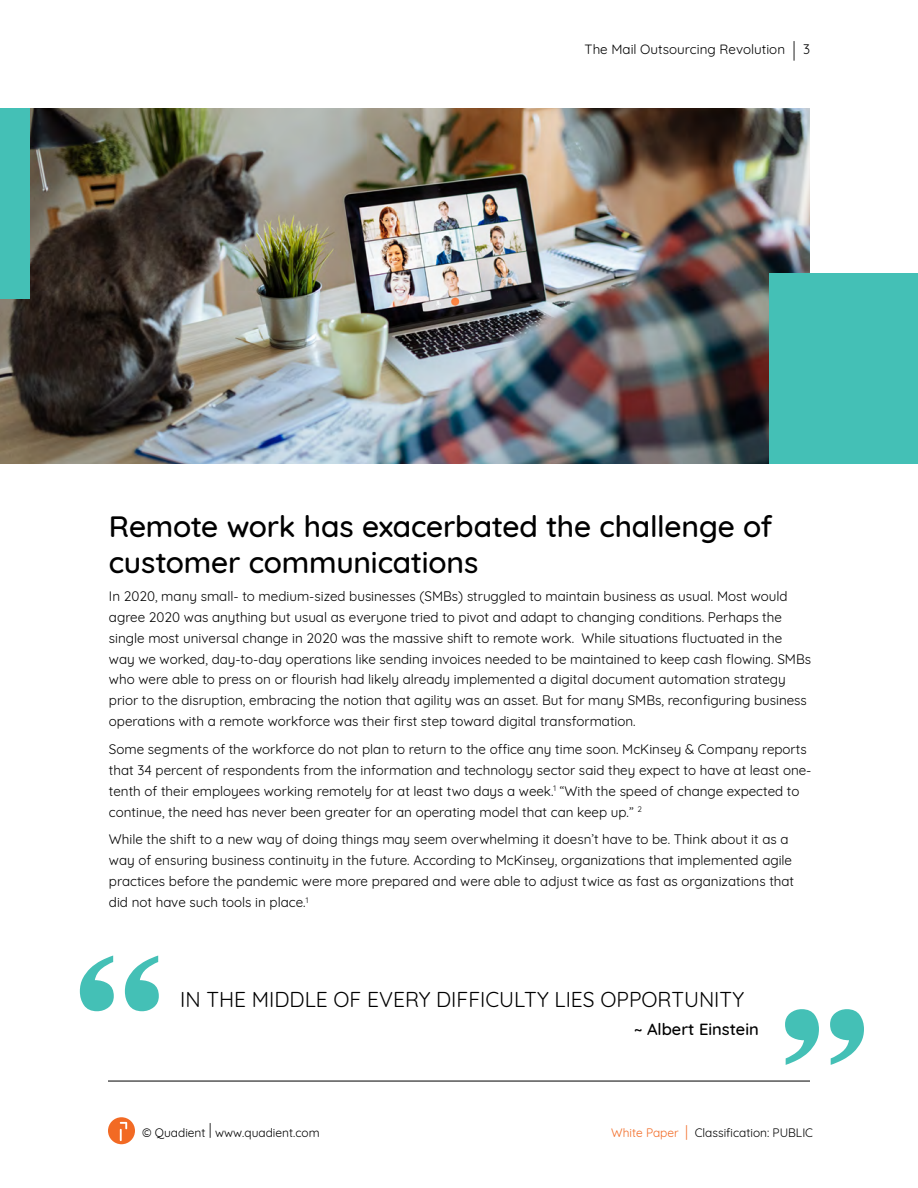
<style>
.page{position:relative;width:918px;height:1188px;background:#fff}
.page>*{position:absolute;margin:0;border:0;box-sizing:border-box;transform-origin:0 0}
.t1{font:500 30px/36px "Quicksand";letter-spacing:-.005em;color:#000}
.t2{font:21px "Quicksand";color:#000}
.t3{font:500 16.5px "Quicksand";color:#000}
.t4{font:13.5px/21px "Quicksand";color:#000}
.t5{font:13.5px "Quicksand";color:#000}
.t6{font:12px "Quicksand";color:#000}
.s1{font-size:20.1px}
.s2{font-style:inherit}
.s3{font-size:21px}
.s4{color:#f26a24}
.s5{font-size:20.85px;color:#f26a24}
</style>
<div class="page">
<svg style="left:108px;top:1117px;width:27px;height:27px"></svg>
<hr style="left:108px;top:1081px;width:702px;height:1px;background:#000">
<img style="left:0;top:108px;width:810px;height:356px">
<div style="left:0;top:108px;width:29px;height:190px;background:#44c0b6"></div>
<div style="left:770px;top:274px;width:148px;height:190px;background:#44c0b6"></div>
<svg style="left:80px;top:956px;width:79px;height:55px"></svg>
<svg style="left:785px;top:1009px;width:79px;height:56px"></svg>
<p class="t5" style="left:585px;top:39px;width:227px">The Mail Outsourcing Revolution <span class="s1">|</span> <span class="s2">3</span></p>
<h1 class="t1" style="left:109px;top:506px;width:665px">Remote work has exacerbated the challenge of customer communications</h1>
<p class="t4" style="left:109px;top:584px;width:704px">In 2020, many small- to medium-sized businesses (SMBs) struggled to maintain business as usual. Most would agree 2020 was anything but usual as everyone tried to pivot and adapt to changing conditions. Perhaps the single most universal change in 2020 was the massive shift to remote work. While situations fluctuated in the way we worked, day-to-day operations like sending invoices needed to be maintained to keep cash flowing. SMBs who were able to press on or flourish had likely already implemented a digital document automation strategy prior to the disruption, embracing the notion that agility was an asset. But for many SMBs, reconfiguring business operations with a remote workforce was their first step toward digital transformation.</p>
<p class="t4" style="left:109px;top:737px;width:704px">Some segments of the workforce do not plan to return to the office any time soon. McKinsey &amp; Company reports that 34 percent of respondents from the information and technology sector said they expect to have at least one&shy;tenth of their employees working remotely for at least two days a week.<sup>1</sup> “With the speed of change expected to continue, the need has never been greater for an operating model that can keep up.” <sup>2</sup></p>
<p class="t4" style="left:109px;top:828px;width:687px">While the shift to a new way of doing things may seem overwhelming it doesn’t have to be. Think about it as a way of ensuring business continuity in the future. According to McKinsey, organizations that implemented agile practices before the pandemic were more prepared and were able to adjust twice as fast as organizations that did not have such tools in place.<sup>1</sup></p>
<h2 class="t2" style="left:180px;top:983px;width:566px">IN THE MIDDLE OF EVERY DIFFICULTY LIES OPPORTUNITY</h2>
<p class="t3" style="left:634px;top:1016px;width:126px">~ Albert Einstein</p>
<p class="t6" style="left:142px;top:1123px;width:179px">© Quadient <span class="s3">I</span> www.quadient.com</p>
<p class="t6" style="left:611px;top:1123px;width:203px"><span class="s4">White Paper</span> <span class="s5">I</span> Classification: PUBLIC</p>
</div>
